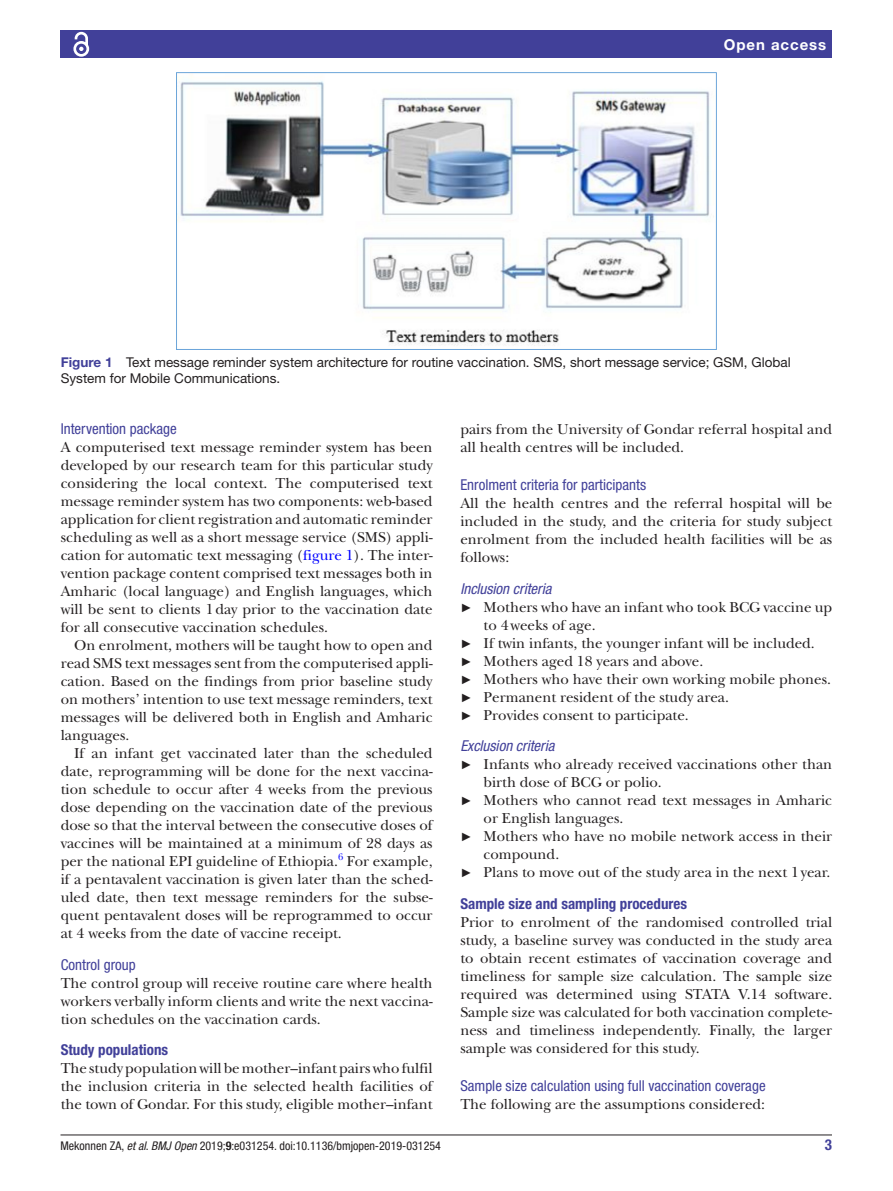
<style>
.page{position:relative;width:893px;height:1191px;background:#fff}
.page>*{position:absolute;margin:0;border:0;box-sizing:border-box;transform-origin:0 0}
.t1{font:15px/18px "New Baskerville";color:#231f20;text-align:justify}
.t2{font:condensed 15px "Helvetica Neue LT Std";color:#414099}
.t3{font:700 condensed 15px "Helvetica Neue LT Std";color:#414099}
.t4{font:italic condensed 15px "Helvetica Neue LT Std";color:#414099}
.t5{font:700 15px "Helvetica Neue LT Std";letter-spacing:.065em;color:#fff}
.t6{font:13.5px/16.2px "Helvetica Neue LT Std";color:#231f20}
.t7{font:condensed 12px "Helvetica Neue LT Std";color:#231f20}
.t8{font:9.9px "New Baskerville";color:#00f}
.s1{font-weight:700;color:#414099}
.s2{color:#00f}
.s3{font-family:"Arial";font-size:12px}
.s4{font-style:italic}
.s5{font-weight:700}
</style>
<div class="page">
<hr style="left:61px;top:1134px;width:771px;height:1px;background:#231f20">
<div style="left:61px;top:31px;width:771px;height:27px;background:#414099"></div>
<svg style="left:73px;top:31px;width:17px;height:26px"></svg>
<img style="left:176px;top:73px;width:540px;height:276px">
<p class="t5" style="left:724px;top:35px;width:104px">Open access</p>
<p class="t6" style="left:61px;top:354px;width:731px"><span class="s1">Figure 1</span> Text message reminder system architecture for routine vaccination. SMS, short message service; GSM, Global<br>System for Mobile Communications.</p>
<p class="t2" style="left:61px;top:420px;width:118px">Intervention package</p>
<p class="t1" style="left:61px;top:438px;width:373px">A computerised text message reminder system has been developed by our research team for this particular study considering the local context. The computerised text message reminder system has two components: web-based application for client registration and automatic reminder scheduling as well as a short message service (SMS) appli&shy;cation for automatic text messaging (<span class="s2">figure 1</span>). The inter&shy;vention package content comprised text messages both in Amharic (local language) and English languages, which will be sent to clients 1day prior to the vaccination date for all consecutive vaccination schedules.</p>
<p class="t1" style="left:61px;top:636px;width:373px;text-indent:14px">On enrolment, mothers will be taught how to open and read SMS text messages sent from the computerised appli&shy;cation. Based on the findings from prior baseline study on mothers’ intention to use text message reminders, text messages will be delivered both in English and Amharic languages.</p>
<p class="t1" style="left:61px;top:744px;width:373px;text-indent:14px">If an infant get vaccinated later than the scheduled date, reprogramming will be done for the next vaccina&shy;tion schedule to occur after 4 weeks from the previous dose depending on the vaccination date of the previous dose so that the interval between the consecutive doses of vaccines will be maintained at a minimum of 28 days as per the national EPI guideline of Ethiopia.</p>
<p class="t1" style="left:460px;top:420px;width:373px">pairs from the University of Gondar referral hospital and all health centres will be included.</p>
<p class="t2" style="left:460px;top:476px;width:187px">Enrolment criteria for participants</p>
<p class="t1" style="left:460px;top:494px;width:373px">All the health centres and the referral hospital will be included in the study, and the criteria for study subject enrolment from the included health facilities will be as follows:</p>
<p class="t4" style="left:460px;top:579px;width:93px">Inclusion criteria</p>
<p class="t1" style="left:460px;top:598px;width:373px"><span class="s3">►</span> Mothers who have an infant who took BCG vaccine up</p>
<p class="t1" style="left:484px;top:616px;width:113px">to 4weeks of age.</p>
<p class="t1" style="left:460px;top:634px;width:356px"><span class="s3">►</span> If twin infants, the younger infant will be included.</p>
<p class="t1" style="left:460px;top:652px;width:244px"><span class="s3">►</span> Mothers aged 18 years and above.</p>
<p class="t1" style="left:460px;top:670px;width:372px"><span class="s3">►</span> Mothers who have their own working mobile phones.</p>
<p class="t1" style="left:460px;top:688px;width:270px"><span class="s3">►</span> Permanent resident of the study area.</p>
<p class="t1" style="left:460px;top:706px;width:230px"><span class="s3">►</span> Provides consent to participate.</p>
<p class="t4" style="left:460px;top:737px;width:96px">Exclusion criteria</p>
<p class="t1" style="left:460px;top:755px;width:373px"><span class="s3">►</span> Infants who already received vaccinations other than</p>
<p class="t1" style="left:484px;top:773px;width:180px">birth dose of BCG or polio.</p>
<p class="t1" style="left:460px;top:791px;width:373px"><span class="s3">►</span> Mothers who cannot read text messages in Amharic</p>
<p class="t1" style="left:484px;top:809px;width:141px">or English languages.</p>
<p class="t1" style="left:460px;top:827px;width:373px"><span class="s3">►</span> Mothers who have no mobile network access in their</p>
<p class="t1" style="left:484px;top:845px;width:77px">compound.</p>
<p class="t1" style="left:460px;top:863px;width:372px"><span class="s3">►</span> Plans to move out of the study area in the next 1year.</p>
<p class="t3" style="left:460px;top:894px;width:228px">Sample size and sampling procedures</p>
<p class="t1" style="left:460px;top:913px;width:373px">Prior to enrolment of the randomised controlled trial study, a baseline survey was conducted in the study area to obtain recent estimates of vaccination coverage and timeliness for sample size calculation. The sample size required was determined using STATA V.14 software.<br>Sample size was calculated for both vaccination complete&shy;ness and timeliness independently. Finally, the larger sample was considered for this study.</p>
<p class="t2" style="left:460px;top:1077px;width:307px">Sample size calculation using full vaccination coverage</p>
<p class="t1" style="left:460px;top:1095px;width:306px">The following are the assumptions considered:</p>
<p class="t8" style="left:338px;top:850px;width:7px">6</p>
<p class="t1" style="left:61px;top:852px;width:373px;text-indent:286px">For example, if a pentavalent vaccination is given later than the sched&shy;uled date, then text message reminders for the subse&shy;quent pentavalent doses will be reprogrammed to occur at 4 weeks from the date of vaccine receipt.</p>
<p class="t2" style="left:61px;top:955px;width:76px">Control group</p>
<p class="t1" style="left:61px;top:974px;width:373px">The control group will receive routine care where health workers verbally inform clients and write the next vaccina&shy;tion schedules on the vaccination cards.</p>
<p class="t3" style="left:61px;top:1041px;width:109px">Study populations</p>
<p class="t1" style="left:61px;top:1059px;width:373px">The study population will be mother–infant pairs who fulfil the inclusion criteria in the selected health facilities of the town of Gondar. For this study, eligible mother–infant</p>
<p class="t7" style="left:61px;top:1138px;width:382px">Mekonnen ZA, <span class="s4">et al</span>. <span class="s4">BMJ Open</span> 2019;<span class="s5">9</span>:e031254. doi:10.1136/bmjopen-2019-031254</p>
<p class="t3" style="left:825px;top:1135px;width:9px">3</p>
</div>
